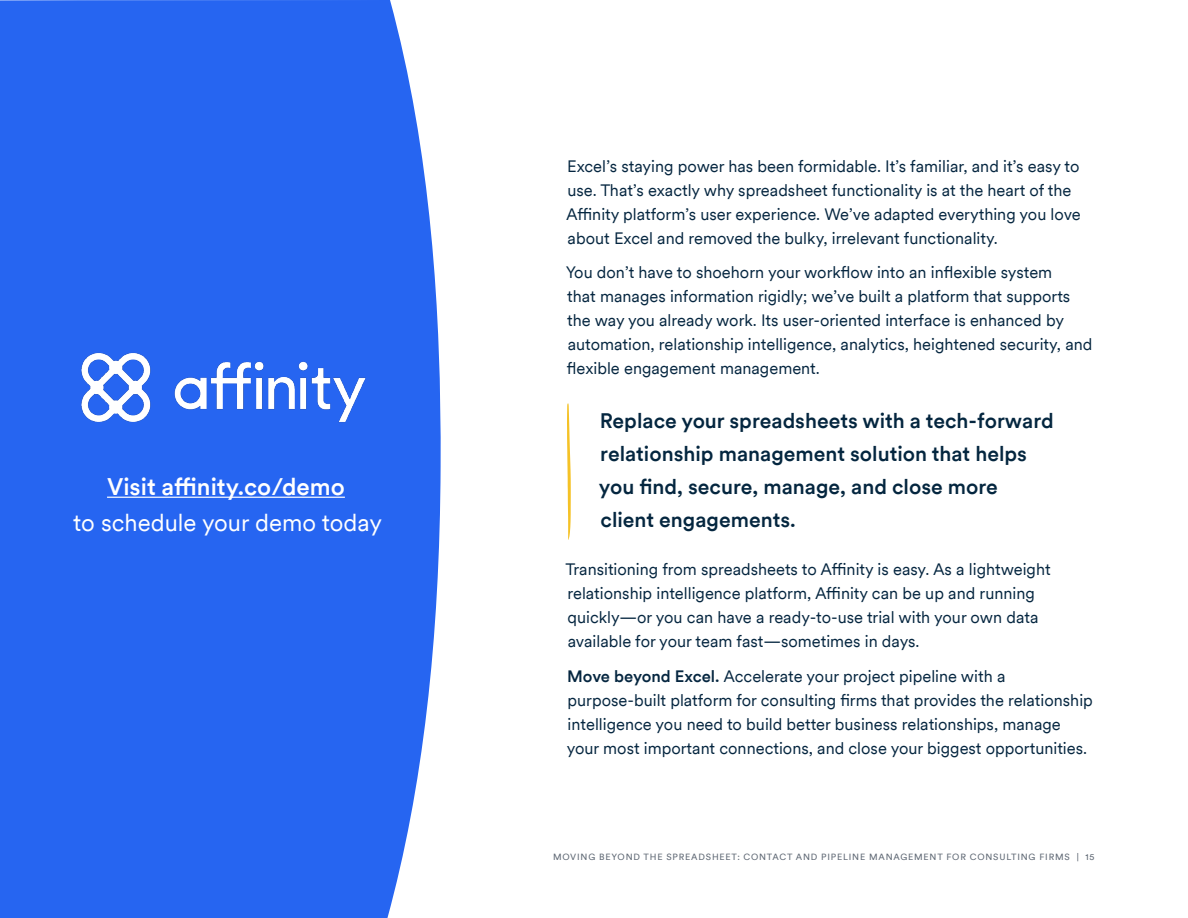
<style>
.page{position:relative;width:1188px;height:918px;background:#fff}
.page>*{position:absolute;margin:0;border:0;box-sizing:border-box;transform-origin:0 0}
.H2_Headline{font:24px/36px "Circular XXTT";color:#fff;text-align:center}
.call-out{font:500 21px/33px "Circular XXTT";color:#04263f}
.body_copy_-_medium{font:16.5px/24px "Circular XXTT";color:#052640}
.Eyebrow{font:9px "Circular XXTT";letter-spacing:.09em;color:#606975}
.s1{font-weight:500}
</style>
<div class="page">
<svg style="left:567px;top:403px;width:4px;height:137px"></svg>
<div style="left:0;top:0;width:441px;height:918px;background:#2665f1"></div>
<hr style="left:107px;top:497px;width:238px;height:1px;background:#fff">
<img style="left:78px;top:346px;width:289px;height:87px">
<p class="H2_Headline" style="left:73px;top:468px;width:310px"><span class="s1">Visit affinity.co/demo<br></span>to schedule your demo today</p>
<p class="body_copy_-_medium" style="left:566px;top:153px;width:516px">Excel’s staying power has been formidable. It’s familiar, and it’s easy to use. That’s exactly why spreadsheet functionality is at the heart of the Affinity platform’s user experience. We’ve adapted everything you love about Excel and removed the bulky, irrelevant functionality.</p>
<p class="body_copy_-_medium" style="left:566px;top:260px;width:528px">You don’t have to shoehorn your workflow into an inflexible system<br>that manages information rigidly; we’ve built a platform that supports the way you already work. Its user-oriented interface is enhanced by automation, relationship intelligence, analytics, heightened security, and flexible engagement management.</p>
<p class="call-out" style="left:599px;top:403px;width:456px">Replace your spreadsheets with a tech-forward relationship management solution that helps you find, secure, manage, and close more client engagements.</p>
<p class="body_copy_-_medium" style="left:565px;top:557px;width:487px">Transitioning from spreadsheets to Affinity is easy. As a lightweight relationship intelligence platform, Affinity can be up and running quickly—or you can have a ready-to-use trial with your own data available for your team fast—sometimes in days.</p>
<p class="body_copy_-_medium" style="left:567px;top:663px;width:528px"><span class="s1">Move beyond Excel.</span> Accelerate your project pipeline with a purpose-built platform for consulting firms that provides the relationship intelligence you need to build better business relationships, manage your most important connections, and close your biggest opportunities.</p>
<p class="Eyebrow" style="left:553px;top:851px;width:543px">MOVING BEYOND THE SPREADSHEET: CONTACT AND PIPELINE MANAGEMENT FOR CONSULTING FIRMS | 15</p>
</div>
